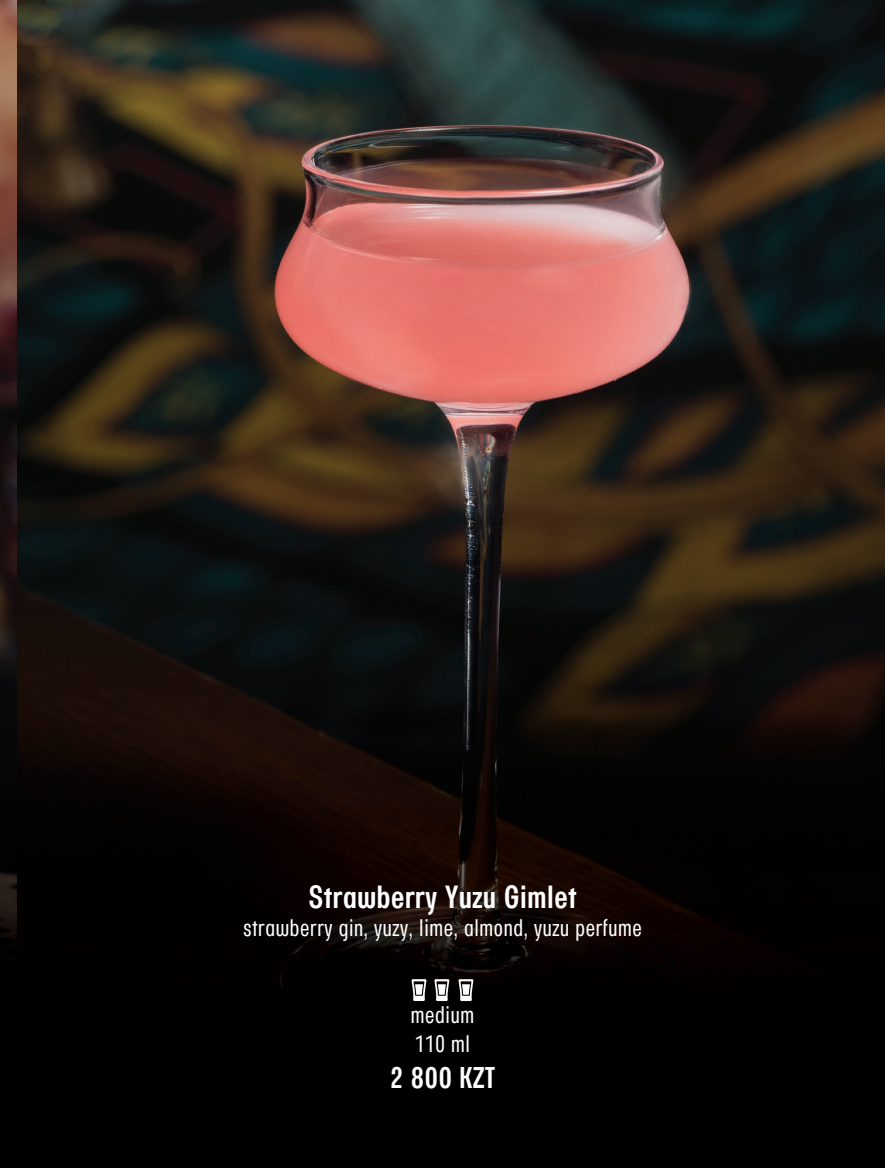
<style>
.page{position:relative;width:885px;height:1168px;background:#fff}
.page>*{position:absolute;margin:0;border:0;box-sizing:border-box;transform-origin:0 0}
.t1{font:32px "Parangon 410 C";color:#fff}
.t2{font:30px "Parangon 410 C";color:#fff}
.t3{font:24px/28.8px "Parangon 310 C";color:#fff}
</style>
<div class="page">
<img style="left:0;top:0;width:17px;height:561px">
<svg style="left:0;top:561px;width:17px;height:607px;background:#0a0807"></svg>
<img style="left:17px;top:0;width:867px;height:561px">
<img style="left:17px;top:561px;width:867px;height:607px">
<svg style="left:411px;top:979px;width:15px;height:22px"></svg>
<svg style="left:434px;top:979px;width:15px;height:22px"></svg>
<svg style="left:458px;top:979px;width:15px;height:22px"></svg>
<h1 class="t1" style="left:308px;top:880px;width:270px">Strawberry Yuzu Gimlet</h1>
<p class="t3" style="left:243px;top:915px;width:401px">strawberry gin, yuzy, lime, almond, yuzu perfume</p>
<p class="t3" style="left:410px;top:1001px;width:65px">medium<br>110 ml</p>
<p class="t2" style="left:390px;top:1062px;width:107px">2 800 KZT</p>
</div>
